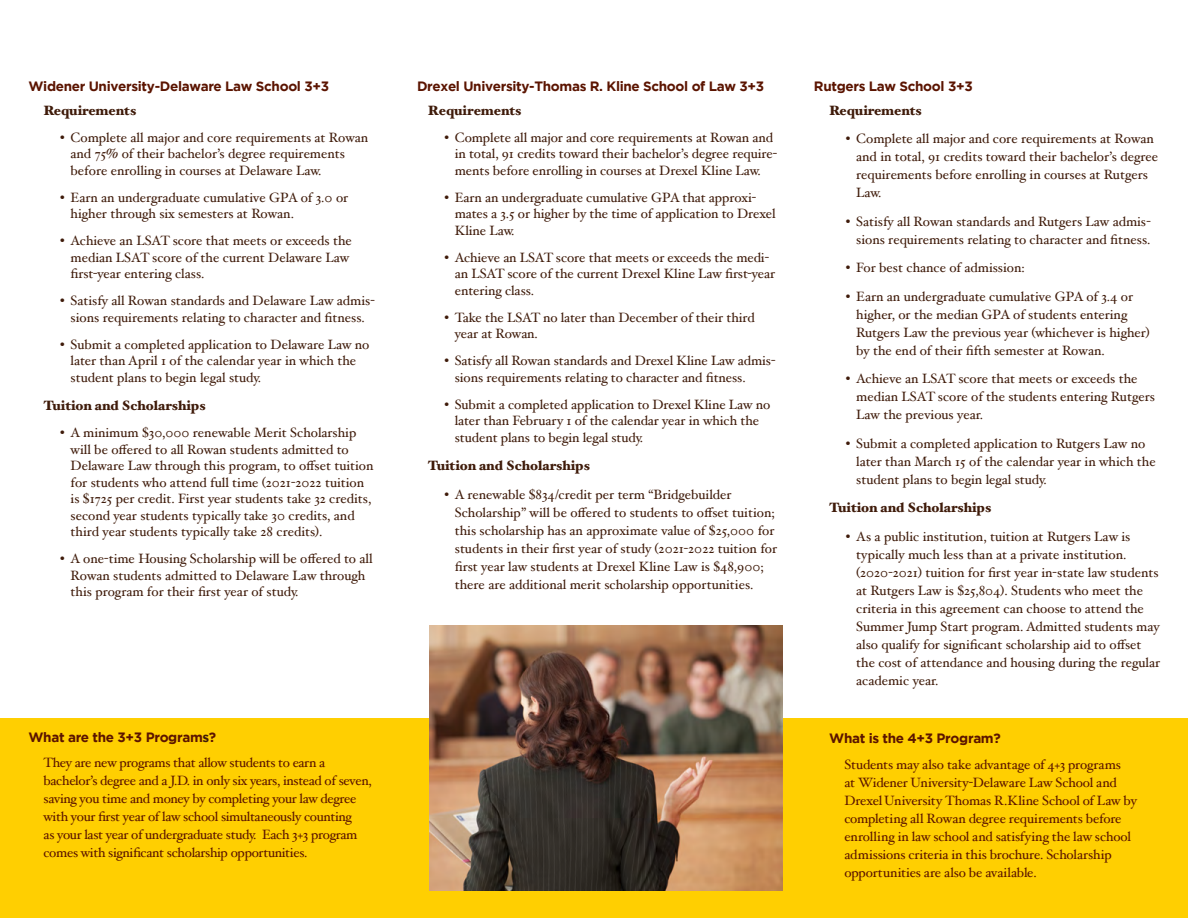
<style>
.page{position:relative;width:1188px;height:918px;background:#fff}
.page>*{position:absolute;margin:0;border:0;box-sizing:border-box;transform-origin:0 0}
.t1{font:13.5px/16.5px "Hoefler Text";color:#3f1b0a}
.t2{font:13.5px/18px "Hoefler Text";letter-spacing:-.025em;color:#5b1400}
.t3{font:700 13.5px "Gotham";letter-spacing:-.025em;color:#5b1400}
.t4{font:900 13.5px "Hoefler Text";color:#3f1b0a}
.s1{color:#3f1b0a}
</style>
<div class="page">
<div style="left:0;top:718px;width:1188px;height:200px;background:#ffcf01"></div>
<img style="left:429px;top:626px;width:354px;height:265px">
<p class="t3" style="left:28px;top:78px;width:302px">Widener University-Delaware Law School 3+3</p>
<p class="t3" style="left:417px;top:78px;width:349px">Drexel University-Thomas R. Kline School of Law 3+3</p>
<p class="t3" style="left:814px;top:78px;width:160px">Rutgers Law School 3+3</p>
<p class="t4" style="left:44px;top:102px;width:94px">Requirements</p>
<p class="t1" style="left:71px;top:129px;width:299px;text-indent:-11px">• Complete all major and core requirements at Rowan and 75% of their bachelor’s degree requirements before enrolling in courses at Delaware Law.</p>
<p class="t1" style="left:71px;top:189px;width:279px;text-indent:-11px">• Earn an undergraduate cumulative GPA of 3.0 or higher through six semesters at Rowan.</p>
<p class="t1" style="left:71px;top:232px;width:283px;text-indent:-11px">• Achieve an LSAT score that meets or exceeds the median LSAT score of the current Delaware Law first-year entering class.</p>
<p class="t1" style="left:60px;top:292px;width:316px;text-align:center">• Satisfy all Rowan standards and Delaware Law admis&shy;sions requirements relating to character and fitness.</p>
<p class="t1" style="left:71px;top:336px;width:300px;text-indent:-11px">• Submit a completed application to Delaware Law no later than April 1 of the calendar year in which the student plans to begin legal study.</p>
<p class="t4" style="left:44px;top:398px;width:164px">Tuition and Scholarships</p>
<p class="t1" style="left:71px;top:424px;width:305px;text-indent:-11px">• A minimum $30,000 renewable Merit Scholarship will be offered to all Rowan students admitted to Delaware Law through this program, to offset tuition for students who attend full time (2021-2022 tuition is $1725 per credit. First year students take 32 credits, second year students typically take 30 credits, and third year students typically take 28 credits).</p>
<p class="t1" style="left:71px;top:550px;width:304px;text-indent:-11px">• A one-time Housing Scholarship will be offered to all<br>Rowan students admitted to Delaware Law through this program for their first year of study.</p>
<p class="t4" style="left:428px;top:102px;width:95px">Requirements</p>
<p class="t1" style="left:455px;top:129px;width:324px;text-indent:-11px">• Complete all major and core requirements at Rowan and in total, 91 credits toward their bachelor’s degree require&shy;ments before enrolling in courses at Drexel Kline Law.</p>
<p class="t1" style="left:455px;top:189px;width:322px;text-indent:-11px">• Earn an undergraduate cumulative GPA that approxi&shy;mates a 3.5 or higher by the time of application to Drexel<br>Kline Law.</p>
<p class="t1" style="left:455px;top:249px;width:322px;text-indent:-11px">• Achieve an LSAT score that meets or exceeds the medi&shy;an LSAT score of the current Drexel Kline Law first-year entering class.</p>
<p class="t1" style="left:455px;top:309px;width:301px;text-indent:-11px">• Take the LSAT no later than December of their third year at Rowan.</p>
<p class="t1" style="left:455px;top:352px;width:322px;text-indent:-11px">• Satisfy all Rowan standards and Drexel Kline Law admis&shy;sions requirements relating to character and fitness.</p>
<p class="t1" style="left:455px;top:396px;width:317px;text-indent:-11px">• Submit a completed application to Drexel Kline Law no later than February 1 of the calendar year in which the student plans to begin legal study.</p>
<p class="t4" style="left:428px;top:458px;width:164px">Tuition and Scholarships</p>
<p class="t1" style="left:455px;top:485px;width:324px;line-height:18px;text-indent:-11px">• A renewable $834/credit per term “Bridgebuilder Scholarship” will be offered to students to offset tuition; this scholarship has an approximate value of $25,000 for students in their first year of study (2021-2022 tuition for first year law students at Drexel Kline Law is $48,900; there are additional merit scholarship opportunities.</p>
<p class="t4" style="left:829px;top:102px;width:94px">Requirements</p>
<p class="t1" style="left:856px;top:130px;width:303px;line-height:18px;text-indent:-11px">• Complete all major and core requirements at Rowan and in total, 91 credits toward their bachelor’s degree requirements before enrolling in courses at Rutgers Law.</p>
<p class="t1" style="left:846px;top:212px;width:307px;line-height:18px;text-align:right">• Satisfy all Rowan standards and Rutgers Law admis&shy;sions requirements relating to character and fitness.</p>
<p class="t1" style="left:846px;top:259px;width:181px">• For best chance of admission:</p>
<p class="t1" style="left:856px;top:287px;width:295px;line-height:18px;text-indent:-11px">• Earn an undergraduate cumulative GPA of 3.4 or higher, or the median GPA of students entering Rutgers Law the previous year (whichever is higher) by the end of their fifth semester at Rowan.</p>
<p class="t1" style="left:856px;top:370px;width:300px;line-height:18px;text-indent:-11px">• Achieve an LSAT score that meets or exceeds the median LSAT score of the students entering Rutgers<br>Law the previous year.</p>
<p class="t1" style="left:856px;top:434px;width:301px;line-height:18px;text-indent:-11px">• Submit a completed application to Rutgers Law no later than March 15 of the calendar year in which the student plans to begin legal study.</p>
<p class="t4" style="left:829px;top:500px;width:164px">Tuition and Scholarships</p>
<p class="t1" style="left:856px;top:527px;width:305px;line-height:18px;text-indent:-11px">• As a public institution, tuition at Rutgers Law is typically much less than at a private institution. (2020-2021) tuition for first year in-state law students at Rutgers Law is $25,804). Students who meet the criteria in this agreement can choose to attend the Summer Jump Start program. Admitted students may also qualify for significant scholarship aid to offset the cost of attendance and housing during the regular academic year.</p>
<p class="t3" style="left:28px;top:729px;width:189px">What are the 3+3 Program<span class="s1">s</span>?</p>
<p class="t3" style="left:829px;top:731px;width:173px">What is the 4+3 Program?</p>
<p class="t2" style="left:44px;top:753px;width:330px">They are new programs that allow students to earn a bachelor’s degree and a J.D. in only six years, instead of seven, saving you time and money by completing your law degree with your first year of law school simultaneously counting<br>as your last year of undergraduate study. Each 3+3 program comes with significant scholarship opportunities.</p>
<p class="t2" style="left:844px;top:756px;width:294px">Students may also take advantage of 4+3 programs<br>at Widener University-Delaware Law School and Drexel University Thomas R.Kline School of Law by completing all Rowan degree requirements before enrolling in law school and satisfying the law school admissions criteria in this brochure. Scholarship opportunities are also be available.</p>
</div>
